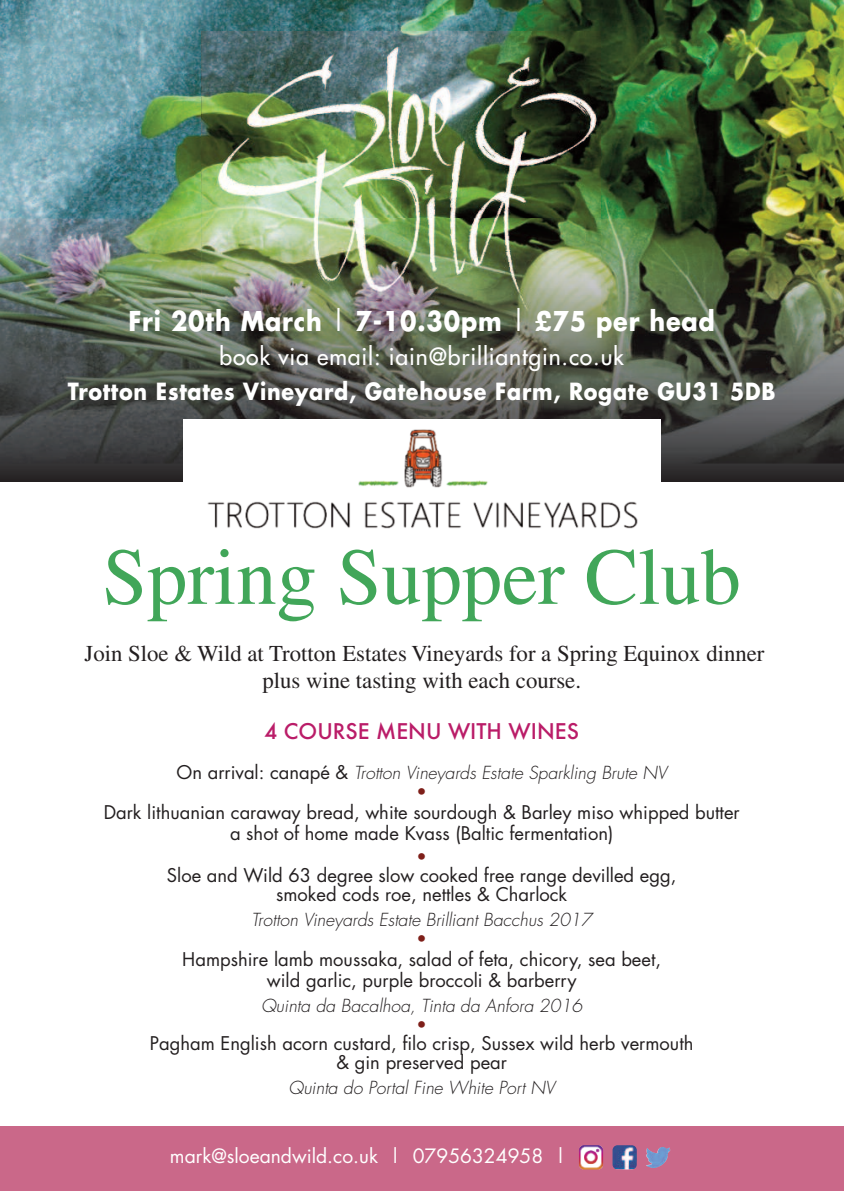
<style>
.page{position:relative;width:844px;height:1191px;background:#fff}
.page>*{position:absolute;margin:0;border:0;box-sizing:border-box;transform-origin:0 0}
.t1{font:80.33px "Times";color:#41a659}
.t2{font:700 26.6px "Futura";letter-spacing:.035em;color:#fff;scale:.9 1}
.t3{font:700 23.1px "Futura";letter-spacing:.035em;color:#fff;scale:.9 1}
.t4{font:23.1px "Futura";letter-spacing:.035em;color:#fff}
.t5{font:22.75px/27.3px "Times";color:#231f20;text-align:center}
.t6{font:500 21px "Futura";color:#ba1c68}
.t7{font:19.25px "Futura";color:#fff}
.t8{font:18.38px/21px "Futura";color:#231f20;text-align:center}
.t9{font:italic 300 17.5px/19.2px "Futura";color:#231f20;text-align:center}
.t10{font:17.5px "Futura";color:#7e1f19}
.s1{font-weight:400}
.s2{font-weight:400;font-style:normal;font-size:18.38px}
.s3{font-weight:400;font-style:normal;color:#7e1f19}
</style>
<div class="page">
<img style="left:0;top:0;width:843px;height:482px">
<img style="left:0;top:218px;width:843px;height:245px">
<div style="left:0;top:1126px;width:843px;height:65px;background:#ca6889"></div>
<img style="left:578px;top:1145px;width:25px;height:24px;border-radius:5px">
<img style="left:612px;top:1145px;width:24px;height:24px;border-radius:5px">
<img style="left:646px;top:1147px;width:24px;height:21px">
<img style="left:201px;top:32px;width:399px;height:290px">
<img style="left:183px;top:419px;width:477px;height:110px">
<h2 class="t2" style="left:128px;top:308px;width:653px">Fri 20th March <span class="s1">|</span> 7-10.30pm <span class="s1">|</span> £75 per head</h2>
<p class="t4" style="left:219px;top:345px;width:406px">book via email: iain@brilliantgin.co.uk</p>
<p class="t3" style="left:68px;top:381px;width:787px">Trotton Estates Vineyard, Gatehouse Farm, Rogate GU31 5DB</p>
<h1 class="t1" style="left:102px;top:549px;width:639px">Spring Supper Club</h1>
<p class="t5" style="left:85px;top:642px;width:681px">Join Sloe &amp; Wild at Trotton Estates Vineyards for a Spring Equinox dinner plus wine tasting with each course.</p>
<p class="t6" style="left:264px;top:719px;width:316px">4 COURSE MENU WITH WINES</p>
<p class="t9" style="left:176px;top:764px;width:492px"><span class="s2">On arrival: canapé &amp;</span> Trotton Vineyards Estate Sparkling Brute NV <span class="s3">•</span></p>
<p class="t8" style="left:104px;top:803px;width:637px">Dark lithuanian caraway bread, white sourdough &amp; Barley miso whipped butter a shot of home made Kvass (Baltic fermentation)</p>
<p class="t10" style="left:416px;top:848px;width:12px">•</p>
<p class="t8" style="left:167px;top:867px;width:511px;line-height:19.2px">Sloe and Wild 63 degree slow cooked free range devilled egg, smoked cods roe, nettles &amp; Charlock</p>
<p class="t9" style="left:251px;top:911px;width:342px">Trotton Vineyards Estate Brilliant Bacchus 2017</p>
<p class="t10" style="left:416px;top:930px;width:12px">•</p>
<p class="t8" style="left:182px;top:950px;width:480px">Hampshire lamb moussaka, salad of feta, chicory, sea beet, wild garlic, purple broccoli &amp; barberry</p>
<p class="t9" style="left:261px;top:997px;width:323px">Quinta da Bacalhoa, Tinta da Anfora 2016</p>
<p class="t10" style="left:416px;top:1016px;width:12px">•</p>
<p class="t8" style="left:150px;top:1035px;width:545px;line-height:19.2px">Pagham English acorn custard, filo crisp, Sussex wild herb vermouth &amp; gin preserved pear</p>
<p class="t9" style="left:288px;top:1079px;width:268px">Quinta do Portal Fine White Port NV</p>
<p class="t7" style="left:170px;top:1147px;width:397px">mark@sloeandwild.co.uk | 07956324958 |</p>
</div>
